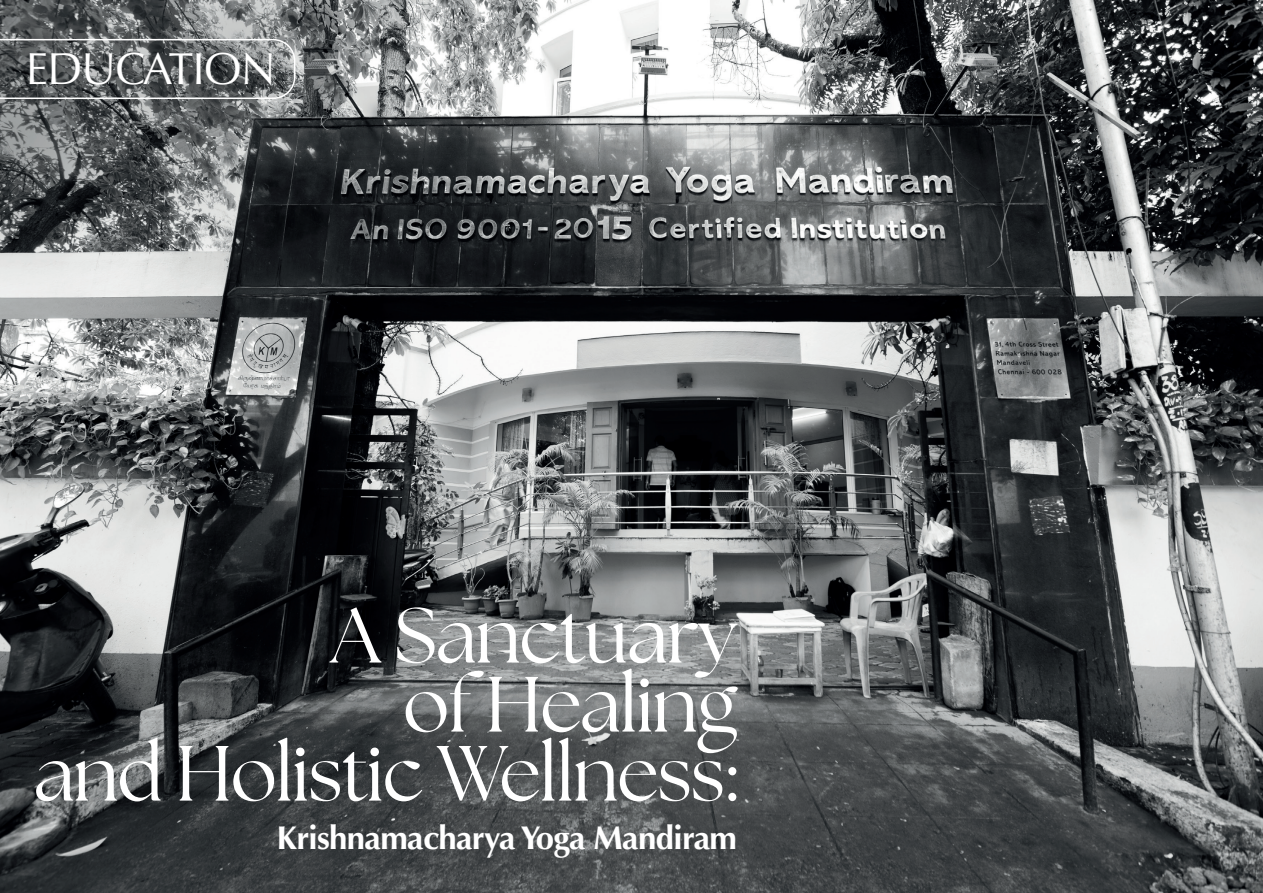
<style>
.page{position:relative;width:1263px;height:893px;background:#fff}
.page>*{position:absolute;margin:0;border:0;box-sizing:border-box;transform-origin:0 0}
.t1{font:78px/69px "The Seasons";letter-spacing:-.02em;color:#fff;text-align:right}
.t2{font:45px "Optima";letter-spacing:-.02em;color:#fff}
.t3{font:700 33px "Optima";letter-spacing:-.02em;color:#fff}
</style>
<div class="page">
<img style="left:0;top:1px;width:1263px;height:892px">
<svg style="left:0;top:39px;width:295px;height:60px"></svg>
<p class="t2" style="left:26px;top:43px;width:252px">EDUCATION</p>
<p class="t1" style="left:33px;top:600px;width:705px">A Sanctuary<br>of Healing<br>and Holistic Wellness:</p>
<p class="t3" style="left:277px;top:818px;width:462px">Krishnamacharya Yoga Mandiram</p>
</div>
